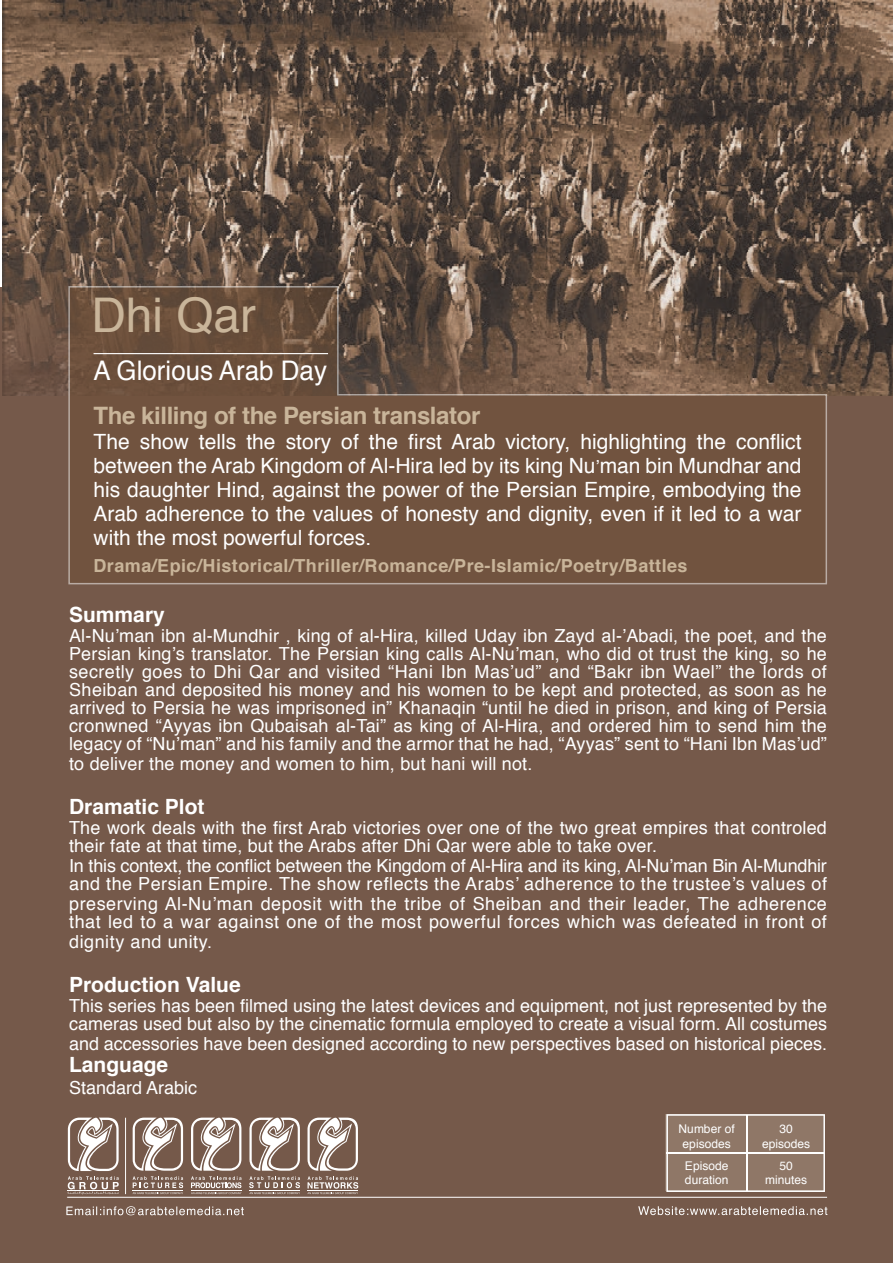
<style>
.page{position:relative;width:893px;height:1263px;background:#fff}
.page>*{position:absolute;margin:0;border:0;box-sizing:border-box;transform-origin:0 0}
.t1{font:47.85px "Helvetica";color:#c9b59a}
.t2{font:27px "Helvetica";color:#fff;scale:.96 1}
.t3{font:700 24px "Helvetica";letter-spacing:-.015em;color:#c9b59a}
.t4{font:21px/24px "Helvetica";color:#fff}
.t5{font:700 21px "Helvetica";color:#fff}
.t6{font:18px/18px "Helvetica";letter-spacing:.01em;color:#fff}
.t7{font:18px/18px "Helvetica";letter-spacing:.03em;color:#fff}
.t8{font:700 18px "Helvetica";letter-spacing:.025em;color:#c9b59a}
.t9{font:12px/14.4px "Helvetica";color:#fff;text-align:center}
</style>
<div class="page">
<div style="left:0;top:288px;width:893px;height:975px;background:#75594a"></div>
<img style="left:2px;top:0;width:891px;height:395px">
<svg style="left:666px;top:1114px;width:159px;height:78px"></svg>
<hr style="left:667px;top:1152px;width:157px;height:2px;background:#fff">
<hr style="left:746px;top:1115px;width:1px;height:75px;background:#fff">
<svg style="left:68px;top:285px;width:760px;height:300px"></svg>
<hr style="left:94px;top:353px;width:234px;height:1px;background:#fff">
<svg style="left:638px;top:1206px;width:189px;height:9px"></svg>
<svg style="left:66px;top:1206px;width:178px;height:9px"></svg>
<hr style="left:67px;top:1197px;width:760px;height:1px;background:#fff">
<svg style="left:191px;top:1117px;width:50px;height:77px"></svg>
<hr style="left:191px;top:1190px;width:50px;height:1px;background:#fff">
<svg style="left:249px;top:1117px;width:51px;height:77px"></svg>
<hr style="left:249px;top:1190px;width:51px;height:1px;background:#fff">
<svg style="left:133px;top:1117px;width:50px;height:77px"></svg>
<hr style="left:133px;top:1190px;width:50px;height:1px;background:#fff">
<svg style="left:307px;top:1117px;width:51px;height:77px"></svg>
<svg style="left:68px;top:1117px;width:51px;height:77px"></svg>
<hr style="left:125px;top:1118px;width:1px;height:76px;background:#fff">
<h1 class="t1" style="left:91px;top:278px;width:166px">Dhi Qar</h1>
<h2 class="t2" style="left:94px;top:350px;width:245px">A Glorious Arab Day</h2>
<h3 class="t3" style="left:94px;top:396px;width:388px">The killing of the Persian translator</h3>
<p class="t4" style="left:341px;top:431px;width:19px">of</p>
<p class="t4" style="left:408px;top:431px;width:89px">first Arab</p>
<p class="t4" style="left:736px;top:431px;width:67px">conflict</p>
<p class="t4" style="left:94px;top:431px;width:709px">The<br>between the Arab Kingdom of Al-Hira led by its king Nu man bin Mundhar and</p>
<p class="t4" style="left:140px;top:431px;width:51px">show</p>
<p class="t4" style="left:246px;top:431px;width:31px">the</p>
<p class="t4" style="left:369px;top:431px;width:31px">the</p>
<p class="t4" style="left:580px;top:431px;width:108px">highlighting</p>
<p class="t4" style="left:697px;top:431px;width:31px">the</p>
<p class="t4" style="left:199px;top:431px;width:39px">tells</p>
<p class="t4" style="left:505px;top:431px;width:66px">victory,</p>
<p class="t4" style="left:286px;top:431px;width:47px">story</p>
<p class="t6" style="left:595px;top:459px;width:5px">’</p>
<p class="t4" style="left:94px;top:479px;width:709px;text-align:justify">his daughter Hind, against the power of the Persian Empire, embodying the Arab adherence to the values of honesty and dignity, even itif led to a war with the most powerful forces.</p>
<p class="t8" style="left:94px;top:551px;width:595px">Drama/Epic/Historical/Thriller/Romance/Pre-Islamic/Poetry/Battles</p>
<p class="t5" style="left:69px;top:598px;width:97px">Summary</p>
<p class="t6" style="left:69px;top:627px;width:759px;text-align:justify">Al-Nu’man ibn al-Mundhir , king of al-Hira, killed Uday ibn Zayd al ’- Abadi, the poet, and the Persian king s’ translator. The Persian king calls Al-Nu’man, who did ot trust the king, so he secretly goes to Dhi Qar and visited “Hani Ibn Mas’ud” and “Bakr ibn Wael” the lords of Sheiban and deposited his money and his women to be kept and protected, as soon as he arrived to Persia he was imprisoned in” Khanaqin “until he died in prison, and king of Persia cronwned “Ayyas ibn Qubaisah al-Tai” as king of Al-Hira, and ordered him to send him the legacy of “Nu’man” and his family and the armor that he had “, Ayyas” sent to “Hani Ibn Mas’ud“</p>
<p class="t6" style="left:69px;top:755px;width:465px">to deliver the money and women to him, but hani will not.</p>
<p class="t5" style="left:69px;top:789px;width:137px">Dramatic Plot</p>
<p class="t6" style="left:69px;top:819px;width:759px">The work deals with the first Arab victories over one of the two great empires that controled their fate at that time, but the Arabs after Dhi Qar were able to take over.</p>
<p class="t6" style="left:69px;top:857px;width:759px">In this context, the conflict between the Kingdom of Al-Hira and its king, Al-Nu’man Bin Al-Mundhir and the Persian Empire. The show reflects the Arabs’ adherence to the trustee s’ values of</p>
<p class="t7" style="left:69px;top:895px;width:759px">preserving Al-Nu’man deposit with the tribe of Sheiban and their leader, The adherence that led to a war against one of the most powerful forces which was defeated in front of</p>
<p class="t7" style="left:69px;top:933px;width:144px">dignity and unity.</p>
<p class="t5" style="left:69px;top:967px;width:173px">Production Value</p>
<p class="t6" style="left:69px;top:997px;width:759px">This series has been filmed using the latest devices and equipment, not just represented by the cameras used but also by the cinematic formula employed to create a visual form. All costumes</p>
<p class="t6" style="left:69px;top:1035px;width:759px">and accessories have been designed according to new perspectives based on historical pieces.</p>
<p class="t5" style="left:69px;top:1047px;width:101px">Language</p>
<p class="t6" style="left:69px;top:1079px;width:130px">Standard Arabic</p>
<p class="t9" style="left:679px;top:1122px;width:58px">Number of episodes</p>
<p class="t9" style="left:762px;top:1122px;width:50px">30 episodes</p>
<p class="t9" style="left:685px;top:1159px;width:45px;text-align:left">Episode duration</p>
<p class="t9" style="left:765px;top:1159px;width:44px">50 minutes</p>
</div>
